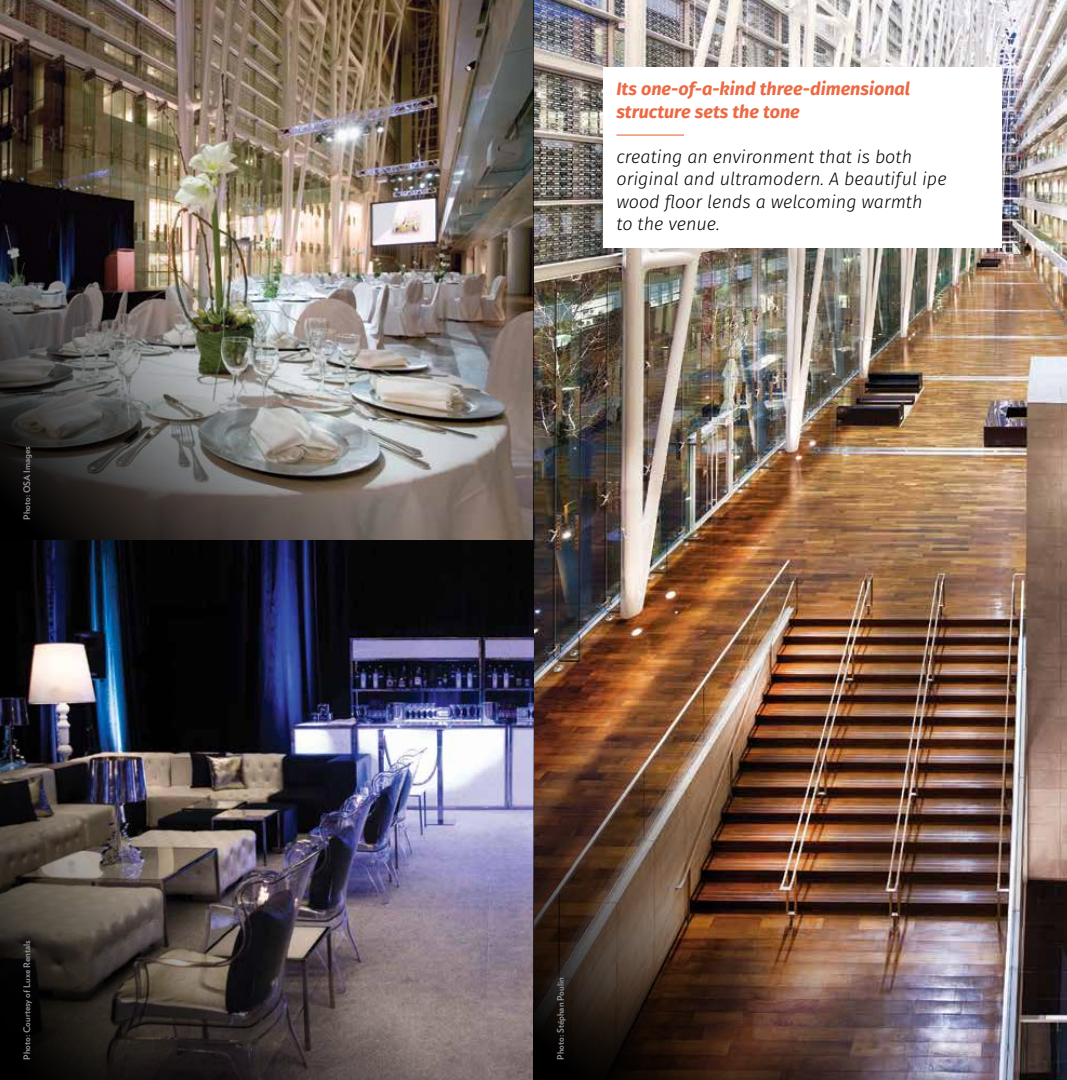
<style>
.page{position:relative;width:1067px;height:1080px;background:#fff}
.page>*{position:absolute;margin:0;border:0;box-sizing:border-box;transform-origin:0 0}
.t1{font:italic 300 18px/22.5px "Fira Sans";color:#000}
.t2{font:italic 700 18px/22.5px "Fira Sans";color:#ed6943}
.t3{font:700 9px "Verlag";color:#939598}
</style>
<div class="page">
<img style="left:533px;top:0;width:533px;height:540px">
<img style="left:0;top:0;width:533px;height:540px">
<div style="left:602px;top:68px;width:399px;height:180px;background:#fff"></div>
<hr style="left:616px;top:135px;width:67px;height:1px;background:#ed6943">
<img style="left:0;top:540px;width:533px;height:540px">
<img style="left:533px;top:540px;width:533px;height:540px">
<p class="t3" style="left:20px;top:520px;width:75px;rotate:-90deg">Photo: OSA Images</p>
<p class="t3" style="left:20px;top:1060px;width:120px;rotate:-90deg">Photo: Courtesy of Luxe Rentals</p>
<p class="t2" style="left:616px;top:76px;width:295px">Its one-of-a-kind three-dimensional structure sets the tone</p>
<p class="t1" style="left:616px;top:145px;width:332px">creating an environment that is both original and ultramodern. A beautiful ipe wood floor lends a welcoming warmth<br>to the venue.</p>
<p class="t3" style="left:553px;top:1060px;width:84px;rotate:-90deg">Photo: Stéphan Poulin</p>
</div>
